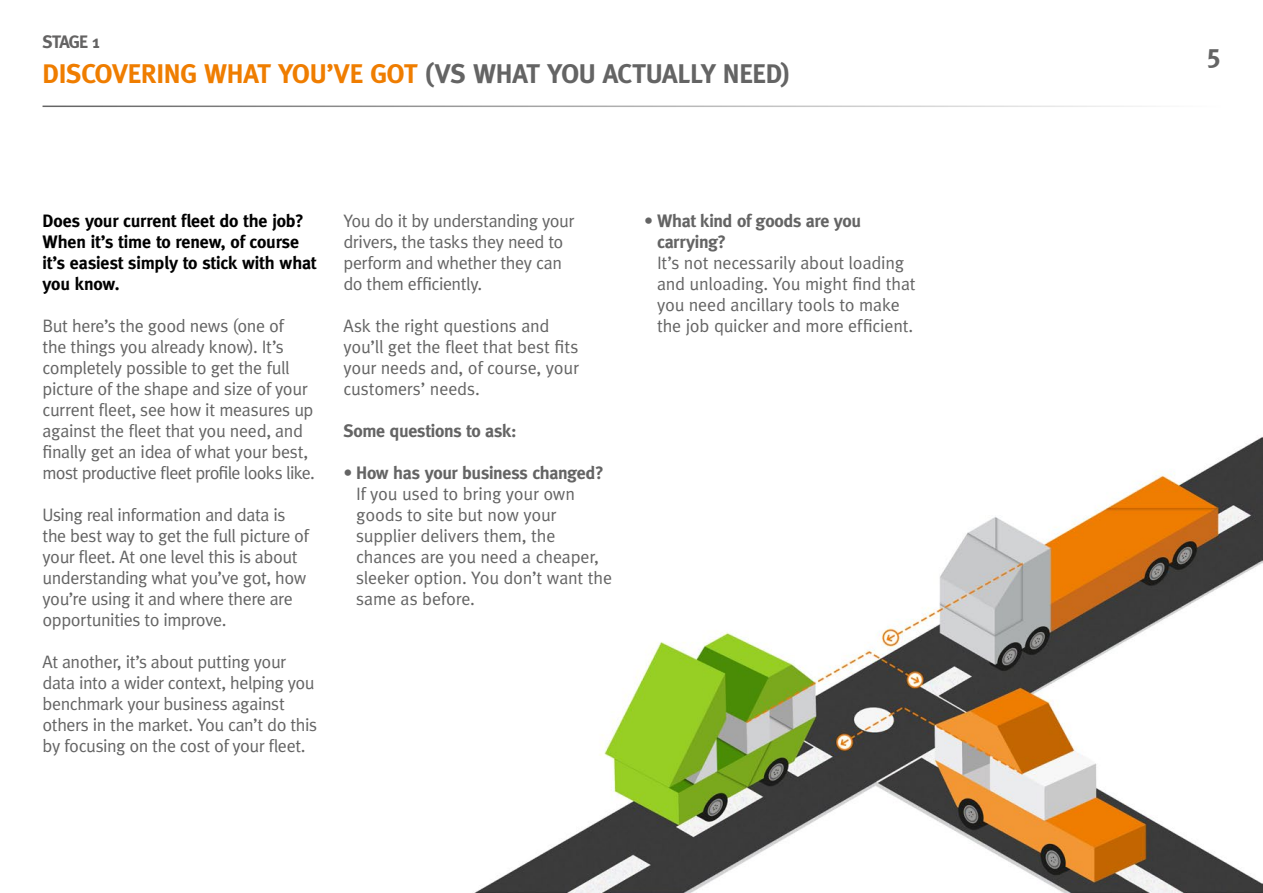
<style>
.page{position:relative;width:1263px;height:893px;background:#fff}
.page>*{position:absolute;margin:0;border:0;box-sizing:border-box;transform-origin:0 0}
.t1{font:700 27px "Meta";letter-spacing:-.01em;color:#ef7d00}
.t2{font:700 27px "Meta";color:#646464}
.t3{font:18px/21px "Meta";letter-spacing:-.02em;color:#646464}
.t4{font:700 18px/21px "Meta";letter-spacing:-.005em;color:#000}
.t5{font:700 18px/21px "Meta";letter-spacing:-.015em;color:#646464}
.t6{font:700 18px "Meta";letter-spacing:-.04em;color:#646363}
.s1{color:#646464}
</style>
<div class="page">
<img style="left:474px;top:437px;width:789px;height:456px">
<p class="t6" style="left:43px;top:31px;width:59px">STAGE 1</p>
<h1 class="t1" style="left:43px;top:58px;width:749px">DISCOVERING WHAT YOU’VE GOT <span class="s1">(VS WHAT YOU ACTUALLY NEED)</span></h1>
<p class="t4" style="left:43px;top:210px;width:275px">Does your current fleet do the job?<br>When it’s time to renew, of course it’s easiest simply to stick with what you know.</p>
<p class="t3" style="left:43px;top:315px;width:274px">But here’s the good news (one of<br>the things you already know). It’s completely possible to get the full picture of the shape and size of your current fleet, see how it measures up against the fleet that you need, and finally get an idea of what your best, most productive fleet profile looks like.</p>
<p class="t3" style="left:43px;top:504px;width:268px">Using real information and data is the best way to get the full picture of your fleet. At one level this is about understanding what you’ve got, how you’re using it and where there are opportunities to improve.</p>
<p class="t3" style="left:43px;top:651px;width:276px">At another, it’s about putting your data into a wider context, helping you benchmark your business against others in the market. You can’t do this by focusing on the cost of your fleet.</p>
<p class="t3" style="left:343px;top:210px;width:232px">You do it by understanding your drivers, the tasks they need to perform and whether they can do them efficiently.</p>
<p class="t3" style="left:343px;top:315px;width:237px">Ask the right questions and you’ll get the fleet that best fits your needs and, of course, your customers’ needs.</p>
<p class="t5" style="left:343px;top:420px;width:175px">Some questions to ask:</p>
<p class="t5" style="left:343px;top:462px;width:262px">• How has your business changed?</p>
<p class="t3" style="left:356px;top:483px;width:257px">If you used to bring your own goods to site but now your supplier delivers them, the chances are you need a cheaper, sleeker option. You don’t want the same as before.</p>
<p class="t5" style="left:657px;top:210px;width:206px;text-indent:-13px">• What kind of goods are you carrying?</p>
<p class="t3" style="left:657px;top:252px;width:260px">It’s not necessarily about loading and unloading. You might find that you need ancillary tools to make the job quicker and more efficient.</p>
<h1 class="t2" style="left:1206px;top:38px;width:16px">5</h1>
</div>
